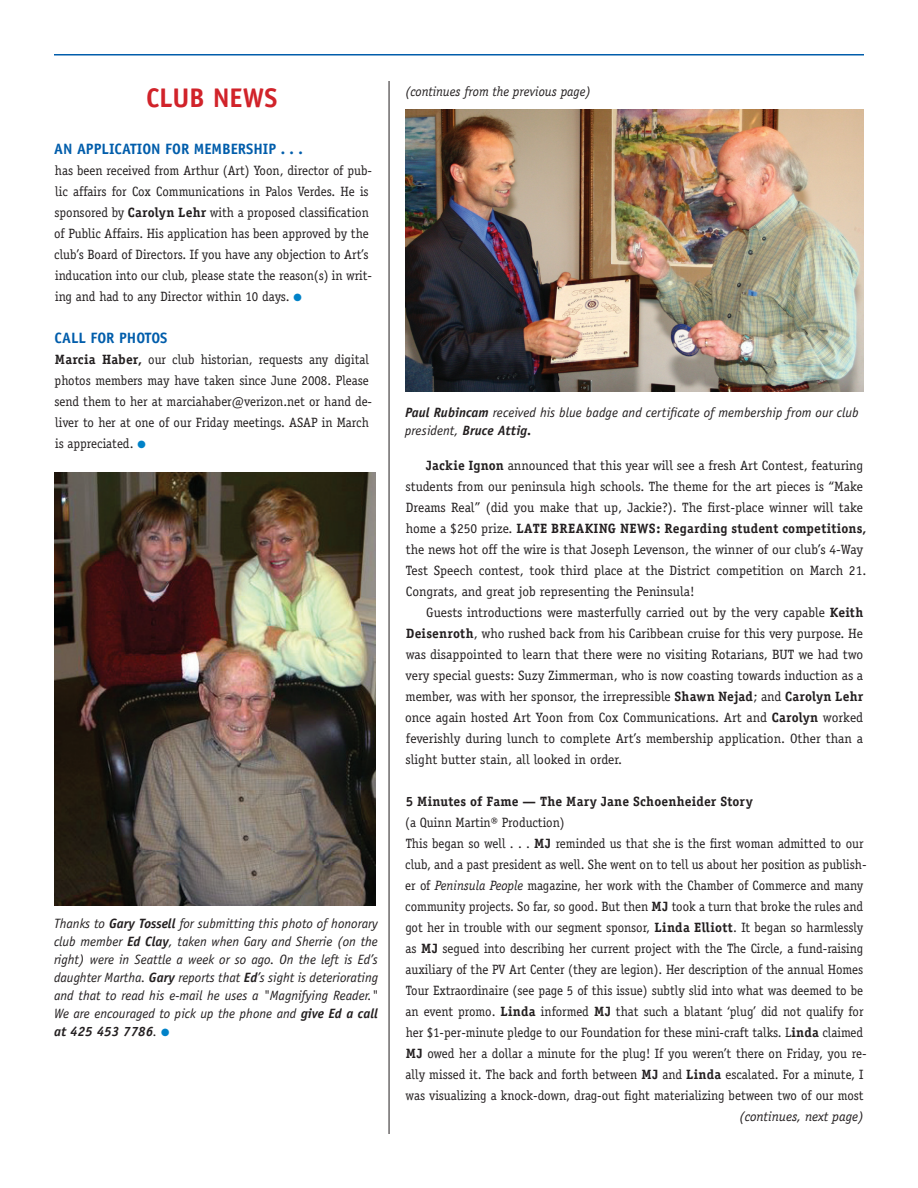
<style>
.page{position:relative;width:918px;height:1188px;background:#fff}
.page>*{position:absolute;margin:0;border:0;box-sizing:border-box;transform-origin:0 0}
.Body_text_1{font:700 27px "Officina Sans";letter-spacing:-.01em;color:#d1232a}
.Subheads{font:700 15px "Officina Sans";color:#015dab}
.Body_text_1-2{font:13.5px/21px "Officina Serif";color:#231f20;scale:.96 1}
.Body_text_2{font:13.5px/21px "Officina Serif";color:#231f20}
.t1{font:italic 13.5px/18px "Officina Sans";color:#231f20}
.Body_text_1-3{font:700 13.5px "Officina Serif";letter-spacing:.01em;color:#231f20}
.t2{font:italic 13.5px "Officina Serif";color:#231f20;scale:.96 1}
.t3{font:italic 13.5px "Officina Serif";color:#231f20}
.s1{font-weight:700}
.s2{color:#0082c8}
.s3{font-style:italic}
</style>
<div class="page">
<hr style="left:54px;top:54px;width:810px;height:2px;background:#015dab">
<hr style="left:389px;top:81px;width:1px;height:1053px;background:#231f20">
<img style="left:405px;top:109px;width:459px;height:283px">
<img style="left:54px;top:472px;width:321px;height:434px">
<p class="Body_text_1" style="left:146px;top:81px;width:133px">CLUB NEWS</p>
<p class="Subheads" style="left:54px;top:140px;width:250px">AN APPLICATION FOR MEMBERSHIP . . .</p>
<p class="Body_text_1-2" style="left:54px;top:160px;width:333px">has been received from Arthur (Art) Yoon, director of pub&shy;lic affairs for Cox Communications in Palos Verdes. He is sponsored by <span class="s1">Carolyn Lehr</span> with a proposed classification of Public Affairs. His application has been approved by the club’s Board of Directors. If you have any objection to Art’s inducation into our club, please state the reason(s) in writ&shy;ing and had to any Director within 10 days. <span class="s2">●</span></p>
<p class="Subheads" style="left:55px;top:329px;width:9px">CALL</p>
<p class="Subheads" style="left:90px;top:329px;width:9px">FOR</p>
<p class="Subheads" style="left:119px;top:329px;width:26px">PHOTOS</p>
<p class="Body_text_1-2" style="left:55px;top:349px;width:332px"><span class="s1">Marcia Haber,</span> our club historian, requests any digital photos members may have taken since June 2008. Please send them to her at marciahaber@verizon.net or hand de&shy;liver to her at one of our Friday meetings. ASAP in March is appreciated. <span class="s2">●</span></p>
<p class="t1" style="left:54px;top:915px;width:326px;text-align:justify">Thanks to <span class="s1">Gary Tossell</span> for submitting this photo of honorary club member <span class="s1">Ed Clay</span>, taken when Gary and Sherrie (on the right) were in Seattle a week or so ago. On the left is Ed’s daughter Martha. <span class="s1">Gary</span> reports that <span class="s1">Ed</span>’s sight is deteriorating and that to read his e-mail he uses a "Magnifying Reader." We are encouraged to pick up the phone and <span class="s1">give Ed a call at 425 453 7786</span>. <span class="s2">●</span></p>
<p class="t2" style="left:405px;top:84px;width:195px">(continues from the previous page)</p>
<p class="t1" style="left:405px;top:403px;width:455px"><span class="s1">Paul Rubincam</span> received his blue badge and certificate of membership from our club president, <span class="s1">Bruce Attig.</span></p>
<p class="Body_text_2" style="left:406px;top:455px;width:463px;text-indent:20px"><span class="s1">Jackie Ignon</span> announced that this year will see a fresh Art Contest, featuring students from our peninsula high schools. The theme for the art pieces is “Make Dreams Real” (did you make that up, Jackie?). The first-place winner will take home a $250 prize. <span class="s1">LATE BREAKING NEWS: Regarding student competitions, </span>the news hot off the wire is that Joseph Levenson, the winner of our club’s 4-Way Test Speech contest, took third place at the District competition on March 21.<br>Congrats, and great job representing the Peninsula!</p>
<p class="Body_text_2" style="left:405px;top:602px;width:460px;text-align:justify;text-indent:21px">Guests introductions were masterfully carried out by the very capable <span class="s1">Keith Deisenroth</span>, who rushed back from his Caribbean cruise for this very purpose. He was disappointed to learn that there were no visiting Rotarians, BUT we had two very special guests: Suzy Zimmerman, who is now coasting towards induction as a member, was with her sponsor, the irrepressible <span class="s1">Shawn Nejad</span>; and <span class="s1">Carolyn Lehr </span>once again hosted Art Yoon from Cox Communications. Art and <span class="s1">Carolyn</span> worked feverishly during lunch to complete Art’s membership application. Other than a slight butter stain, all looked in order.</p>
<p class="Body_text_1-3" style="left:406px;top:793px;width:349px">5 Minutes of Fame — The Mary Jane Schoenheider Story</p>
<p class="Body_text_1-2" style="left:405px;top:812px;width:168px">(a Quinn Martin® Production)</p>
<p class="Body_text_1-2" style="left:405px;top:833px;width:482px">This began so well . . . <span class="s1">MJ</span> reminded us that she is the first woman admitted to our club, and a past president as well. She went on to tell us about her position as publish&shy;er of <span class="s3">Peninsula People</span> magazine, her work with the Chamber of Commerce and many community projects. So far, so good. But then <span class="s1">MJ</span> took a turn that broke the rules and got her in trouble with our segment sponsor, <span class="s1">Linda Elliott</span>. It began so harmlessly as <span class="s1">MJ</span> segued into describing her current project with the The Circle, a fund-raising auxiliary of the PV Art Center (they are legion). Her description of the annual Homes Tour Extraordinaire (see page 5 of this issue) subtly slid into what was deemed to be an event promo. <span class="s1">Linda</span> informed <span class="s1">MJ</span> that such a blatant ‘plug’ did not qualify for her $1-per-minute pledge to our Foundation for these mini-craft talks. L<span class="s1">inda</span> claimed <span class="s1">MJ</span> owed her a dollar a minute for the plug! If you weren’t there on Friday, you re&shy;ally missed it. The back and forth between <span class="s1">MJ</span> and <span class="s1">Linda</span> escalated. For a minute, I was visualizing a knock-down, drag-out fight materializing between two of our most</p>
<p class="t3" style="left:739px;top:1109px;width:126px">(continues, next page)</p>
</div>
